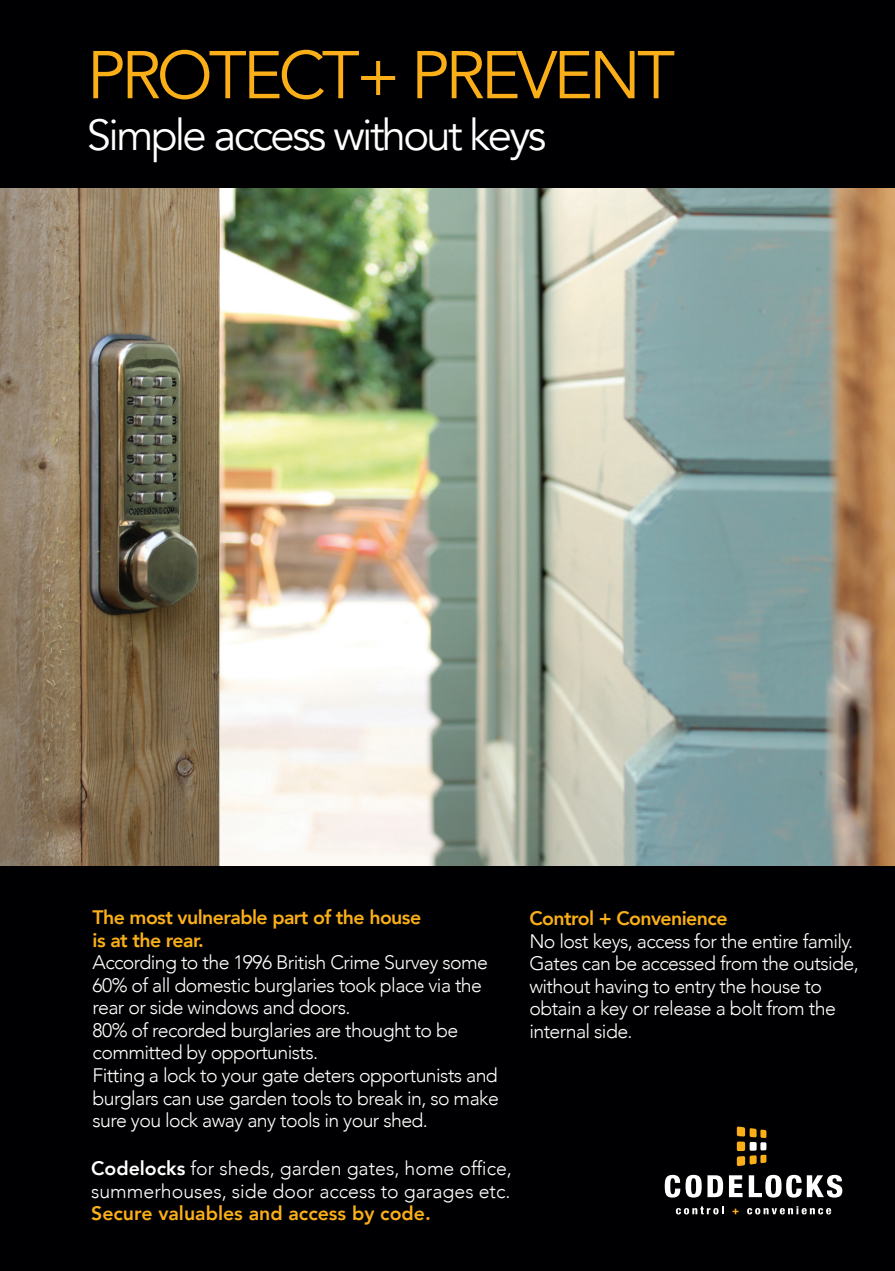
<style>
.page{position:relative;width:895px;height:1271px;background:#fff}
.page>*{position:absolute;margin:0;border:0;box-sizing:border-box;transform-origin:0 0}
.t1{font:66.75px "Avenir";letter-spacing:-.06em;color:#faaf18}
.t2{font:43.5px "Avenir";letter-spacing:-.06em;color:#fff}
.t3{font:300 19.5px/22.5px "Avenir";letter-spacing:-.03em;color:#fff}
.t4{font:300 19.5px "Avenir";color:#fff}
.t5{font:800 19.5px "Avenir";letter-spacing:-.03em;color:#faaf18}
.t6{font:800 19.5px "Avenir";color:#faaf18}
.s1{font-weight:800}
</style>
<div class="page">
<div style="left:0;top:0;width:894px;height:1270px;background:#000002"></div>
<img style="left:0;top:189px;width:894px;height:676px">
<div style="left:760px;top:1142px;width:6px;height:8px;background:#fff"></div>
<div style="left:749px;top:1141px;width:7px;height:9px;background:#fff;border-radius:2px"></div>
<svg style="left:736px;top:1154px;width:30px;height:12px"></svg>
<div style="left:736px;top:1141px;width:9px;height:10px;background:#faaf18;border-radius:2px"></div>
<svg style="left:736px;top:1126px;width:30px;height:12px"></svg>
<svg style="left:664px;top:1174px;width:37px;height:23px"></svg>
<svg style="left:707px;top:1175px;width:35px;height:22px"></svg>
<svg style="left:748px;top:1174px;width:94px;height:23px"></svg>
<svg style="left:732px;top:1208px;width:6px;height:6px"></svg>
<svg style="left:675px;top:1206px;width:48px;height:8px"></svg>
<svg style="left:747px;top:1206px;width:84px;height:8px"></svg>
<p class="t1" style="left:87px;top:35px;width:590px">PROTECT+ PREVENT</p>
<p class="t2" style="left:87px;top:110px;width:461px">Simple access without keys</p>
<p class="t5" style="left:93px;top:902px;width:330px">The most vulnerable part of the house</p>
<p class="t5" style="left:93px;top:925px;width:113px">is at the rear.</p>
<p class="t3" style="left:93px;top:951px;width:397px">According to the 1996 British Crime Survey some<br>60% of all domestic burglaries took place via the rear or side windows and doors.</p>
<p class="t3" style="left:93px;top:1019px;width:367px">80% of recorded burglaries are thought to be committed by opportunists.</p>
<p class="t3" style="left:93px;top:1064px;width:408px;text-align:justify">Fitting a lock to your gate deters opportunists and burglars can use garden tools to break in, so make sure you lock away any tools in your shed.</p>
<p class="t4" style="left:91px;top:1157px;width:422px"><span class="s1">Codelocks</span> for sheds, garden gates, home office,</p>
<p class="t4" style="left:91px;top:1179px;width:421px">summerhouses, side door access to garages etc.</p>
<p class="t6" style="left:91px;top:1198px;width:341px">Secure valuables and access by code.</p>
<p class="t5" style="left:529px;top:903px;width:200px">Control + Convenience</p>
<p class="t3" style="left:529px;top:929px;width:325px">No lost keys, access for the entire family.</p>
<p class="t3" style="left:529px;top:952px;width:331px">Gates can be accessed from the outside, without having to entry the house to obtain a key or release a bolt from the internal side.</p>
</div>
